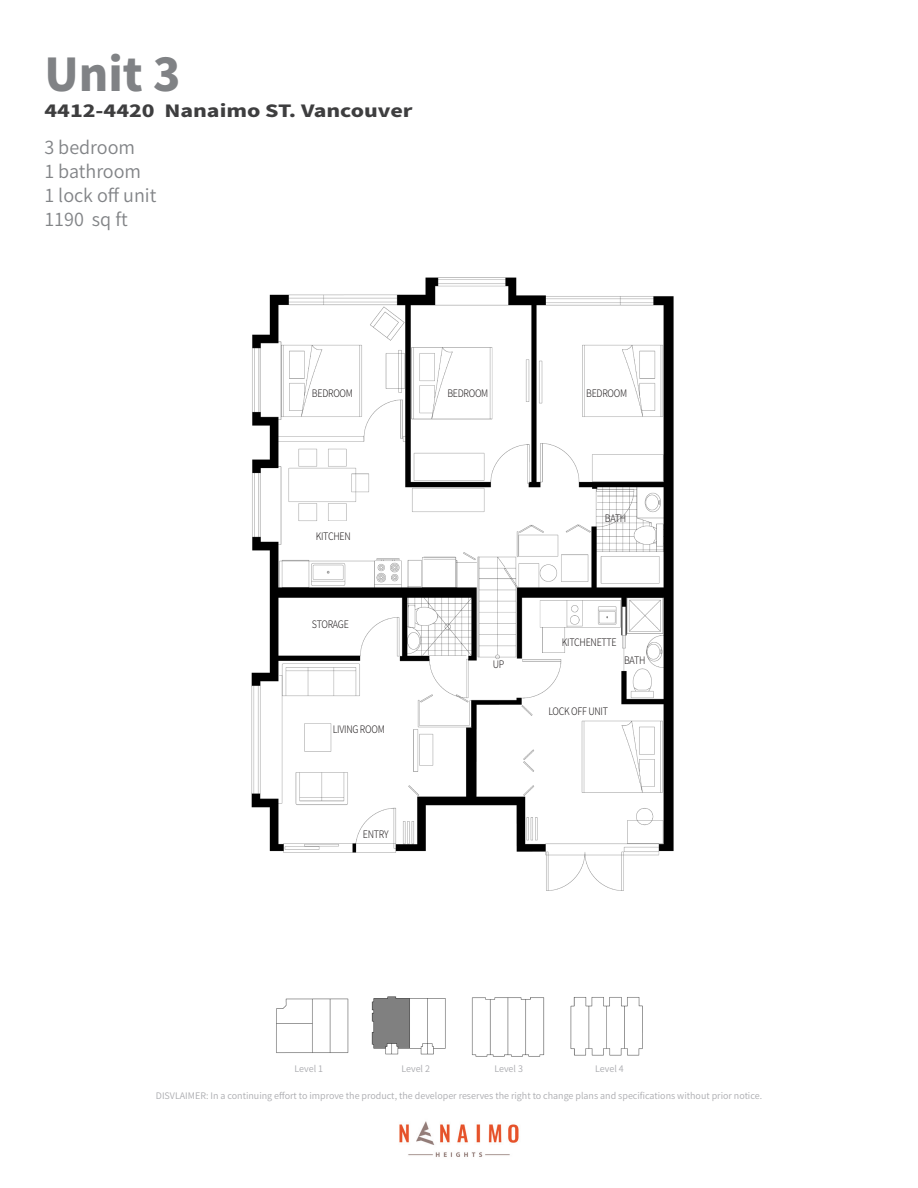
<style>
.page{position:relative;width:918px;height:1188px;background:#fff}
.page>*{position:absolute;margin:0;border:0;box-sizing:border-box;transform-origin:0 0}
.t1{font:800 45px "Source Han Sans SC";color:#808285}
.t2{font:18px "Source Han Sans SC";color:#828487}
.t3{font:800 16.8px "Source Han Sans SC";color:#3e3e3f;scale:1.25 1}
.t4{font:300 10.35px "Source Han Sans SC";letter-spacing:-.03em;color:#231f20;scale:.87 1}
.t5{font:9px "Source Han Sans SC";color:#aaabaf}
</style>
<div class="page">
<img style="left:399px;top:1121px;width:120px;height:36px">
<img style="left:276px;top:1022px;width:367px;height:35px">
<img style="left:251px;top:277px;width:423px;height:745px">
<p class="t1" style="left:44px;top:49px;width:138px">Unit 3</p>
<h3 class="t3" style="left:44px;top:101px;width:296px">4412-4420 Nanaimo ST. Vancouver</h3>
<p class="t2" style="left:44px;top:137px;width:92px">3 bedroom</p>
<p class="t2" style="left:44px;top:161px;width:98px">1 bathroom</p>
<p class="t2" style="left:44px;top:185px;width:114px">1 lock off unit</p>
<p class="t2" style="left:44px;top:209px;width:85px">1190 sq ft</p>
<p class="t4" style="left:312px;top:387px;width:49px">BEDROOM</p>
<p class="t4" style="left:447px;top:387px;width:49px">BEDROOM</p>
<p class="t4" style="left:586px;top:387px;width:49px">BEDROOM</p>
<p class="t4" style="left:316px;top:530px;width:42px">KITCHEN</p>
<p class="t4" style="left:312px;top:618px;width:44px">STORAGE</p>
<p class="t4" style="left:333px;top:723px;width:61px">LIVING ROOM</p>
<p class="t4" style="left:363px;top:828px;width:31px">ENTRY</p>
<p class="t4" style="left:605px;top:512px;width:26px">BATH</p>
<p class="t4" style="left:493px;top:658px;width:15px">UP</p>
<p class="t4" style="left:562px;top:637px;width:64px">KITCHENETTE</p>
<p class="t4" style="left:624px;top:654px;width:26px">BATH</p>
<p class="t4" style="left:548px;top:705px;width:70px">LOCK OFF UNIT</p>
<p class="t5" style="left:294px;top:1064px;width:30px">Level 1</p>
<p class="t5" style="left:401px;top:1064px;width:30px">Level 2</p>
<p class="t5" style="left:494px;top:1064px;width:30px">Level 3</p>
<p class="t5" style="left:595px;top:1064px;width:30px">Level 4</p>
<p class="t5" style="left:156px;top:1091px;width:608px">DISVLAIMER: In a continuing effort to improve the product, the developer reserves the right to change plans and specifications without prior notice.</p>
</div>
